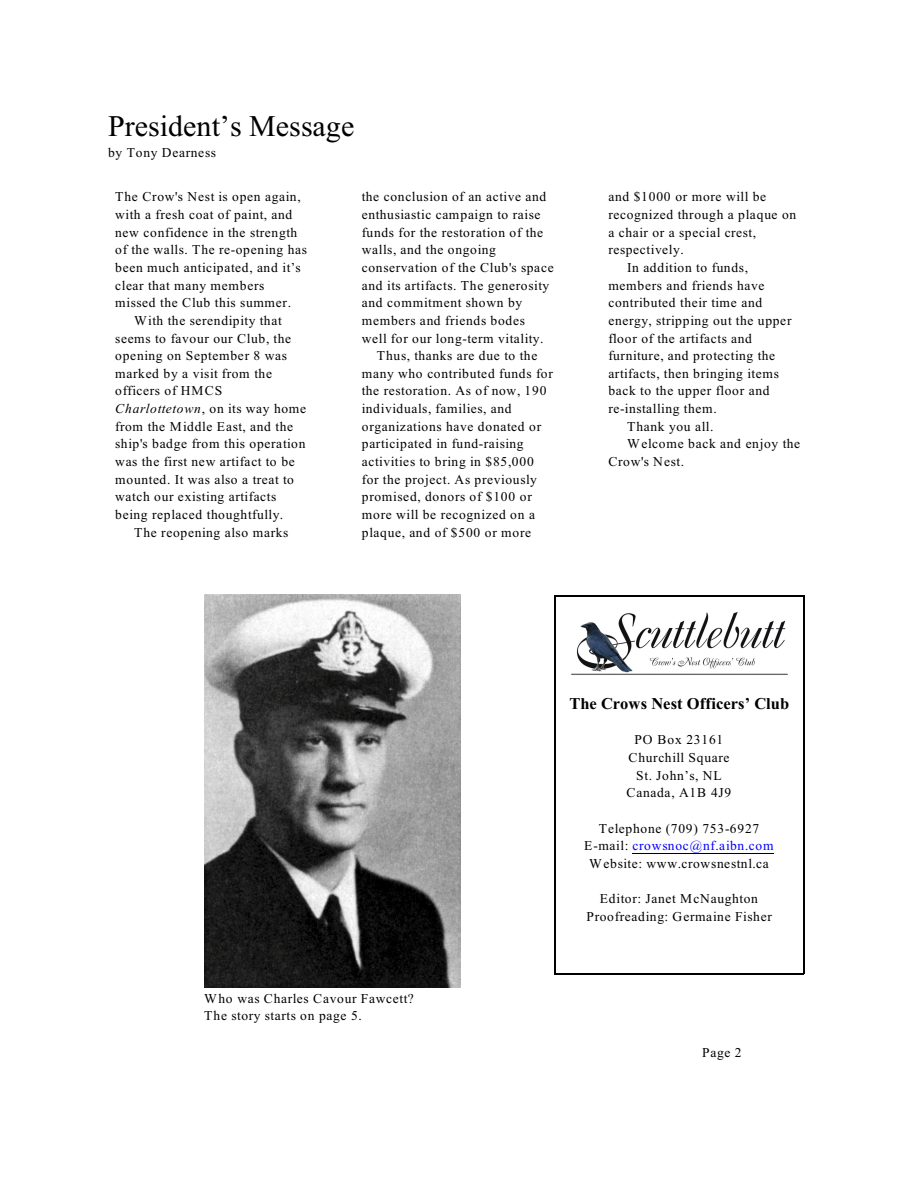
<style>
.page{position:relative;width:918px;height:1188px;background:#fff}
.page>*{position:absolute;margin:0;border:0;box-sizing:border-box;transform-origin:0 0}
.t1{font:30px "Times New Roman";color:#000}
.t2{font:700 16.5px "Times New Roman";letter-spacing:.005em;color:#000}
.t3{font:13.5px/17.7px "Times New Roman";letter-spacing:.045em;color:#000;text-align:center}
.t4{font:italic 13.5px "Times New Roman";letter-spacing:.05em;color:#000}
.s1{font-style:normal}
.s2{color:#00f}
</style>
<div class="page">
<img style="left:204px;top:595px;width:256px;height:392px">
<hr style="left:633px;top:853px;width:141px;height:1px;background:#000">
<img style="left:571px;top:612px;width:217px;height:63px">
<hr style="left:554px;top:596px;width:1px;height:378px;background:#000">
<hr style="left:803px;top:596px;width:1px;height:378px;background:#000">
<hr style="left:554px;top:596px;width:250px;height:1px;background:#000">
<hr style="left:554px;top:973px;width:250px;height:2px;background:#000">
<h1 class="t1" style="left:108px;top:115px;width:248px">President’s Message</h1>
<p class="t3" style="left:108px;top:145px;width:110px">by Tony Dearness</p>
<p class="t3" style="left:115px;top:189px;width:187px">The Crow's Nest is open again,</p>
<p class="t3" style="left:115px;top:207px;width:179px">with a fresh coat of paint, and</p>
<p class="t3" style="left:115px;top:225px;width:184px">new confidence in the strength</p>
<p class="t3" style="left:115px;top:242px;width:193px">of the walls. The re-opening has</p>
<p class="t3" style="left:115px;top:260px;width:187px">been much anticipated, and it’s</p>
<p class="t3" style="left:115px;top:278px;width:151px">clear that many members</p>
<p class="t3" style="left:115px;top:295px;width:177px">missed the Club this summer.</p>
<p class="t3" style="left:134px;top:313px;width:149px">With the serendipity that</p>
<p class="t3" style="left:115px;top:330px;width:177px">seems to favour our Club, the</p>
<p class="t3" style="left:115px;top:348px;width:174px">opening on September 8 was</p>
<p class="t3" style="left:115px;top:366px;width:158px">marked by a visit from the</p>
<p class="t3" style="left:115px;top:383px;width:109px">officers of HMCS</p>
<p class="t4" style="left:115px;top:404px;width:193px">Charlottetown<span class="s1">, on its way home</span></p>
<p class="t3" style="left:115px;top:419px;width:179px">from the Middle East, and the</p>
<p class="t3" style="left:115px;top:436px;width:192px">ship's badge from this operation</p>
<p class="t3" style="left:115px;top:454px;width:181px">was the first new artifact to be</p>
<p class="t3" style="left:115px;top:472px;width:180px">mounted. It was also a treat to</p>
<p class="t3" style="left:115px;top:489px;width:163px">watch our existing artifacts</p>
<p class="t3" style="left:115px;top:507px;width:170px">being replaced thoughtfully.</p>
<p class="t3" style="left:134px;top:525px;width:156px">The reopening also marks</p>
<p class="t3" style="left:362px;top:189px;width:186px">the conclusion of an active and</p>
<p class="t3" style="left:362px;top:207px;width:180px">enthusiastic campaign to raise</p>
<p class="t3" style="left:362px;top:225px;width:183px">funds for the restoration of the</p>
<p class="t3" style="left:362px;top:242px;width:136px">walls, and the ongoing</p>
<p class="t3" style="left:362px;top:260px;width:193px">conservation of the Club's space</p>
<p class="t3" style="left:362px;top:278px;width:189px">and its artifacts. The generosity</p>
<p class="t3" style="left:362px;top:295px;width:162px">and commitment shown by</p>
<p class="t3" style="left:362px;top:313px;width:165px">members and friends bodes</p>
<p class="t3" style="left:362px;top:330px;width:183px">well for our long-term vitality.</p>
<p class="t3" style="left:377px;top:348px;width:162px">Thus, thanks are due to the</p>
<p class="t3" style="left:362px;top:366px;width:193px">many who contributed funds for</p>
<p class="t3" style="left:362px;top:383px;width:186px">the restoration. As of now, 190</p>
<p class="t3" style="left:362px;top:401px;width:151px">individuals, families, and</p>
<p class="t3" style="left:362px;top:419px;width:181px">organizations have donated or</p>
<p class="t3" style="left:362px;top:436px;width:163px">participated in fund-raising</p>
<p class="t3" style="left:362px;top:454px;width:173px">activities to bring in $85,000</p>
<p class="t3" style="left:362px;top:472px;width:177px">for the project. As previously</p>
<p class="t3" style="left:362px;top:489px;width:172px">promised, donors of $100 or</p>
<p class="t3" style="left:362px;top:507px;width:175px">more will be recognized on a</p>
<p class="t3" style="left:362px;top:525px;width:171px">plaque, and of $500 or more</p>
<p class="t3" style="left:608px;top:189px;width:159px">and $1000 or more will be</p>
<p class="t3" style="left:608px;top:207px;width:189px">recognized through a plaque on</p>
<p class="t3" style="left:608px;top:225px;width:149px">a chair or a special crest,</p>
<p class="t3" style="left:608px;top:242px;width:77px">respectively.</p>
<p class="t3" style="left:627px;top:260px;width:122px">In addition to funds,</p>
<p class="t3" style="left:608px;top:278px;width:157px">members and friends have</p>
<p class="t3" style="left:608px;top:295px;width:155px">contributed their time and</p>
<p class="t3" style="left:608px;top:313px;width:185px">energy, stripping out the upper</p>
<p class="t3" style="left:608px;top:330px;width:145px">floor of the artifacts and</p>
<p class="t3" style="left:608px;top:348px;width:168px">furniture, and protecting the</p>
<p class="t3" style="left:608px;top:366px;width:172px">artifacts, then bringing items</p>
<p class="t3" style="left:608px;top:383px;width:163px">back to the upper floor and</p>
<p class="t3" style="left:608px;top:401px;width:110px">re-installing them.</p>
<p class="t3" style="left:627px;top:419px;width:88px">Thank you all.</p>
<p class="t3" style="left:627px;top:436px;width:174px">Welcome back and enjoy the</p>
<p class="t3" style="left:608px;top:454px;width:77px">Crow's Nest.</p>
<p class="t3" style="left:204px;top:991px;width:211px;text-align:left">Who was Charles Cavour Fawcett?<br>The story starts on page 5.</p>
<p class="t2" style="left:569px;top:698px;width:221px">The Crows Nest Officers’ Club</p>
<p class="t3" style="left:627px;top:732px;width:106px">PO Box 23161<br>Churchill Square<br>St. John’s, NL<br>Canada, A1B 4J9</p>
<p class="t3" style="left:584px;top:821px;width:191px">Telephone (709) 753-6927<br>E-mail: <span class="s2">crowsnoc@nf.aibn.com<br></span>Website: www.crowsnestnl.ca</p>
<p class="t3" style="left:586px;top:891px;width:187px">Editor: Janet McNaughton<br>Proofreading: Germaine Fisher</p>
<p class="t3" style="left:702px;top:1045px;width:41px">Page 2</p>
</div>
